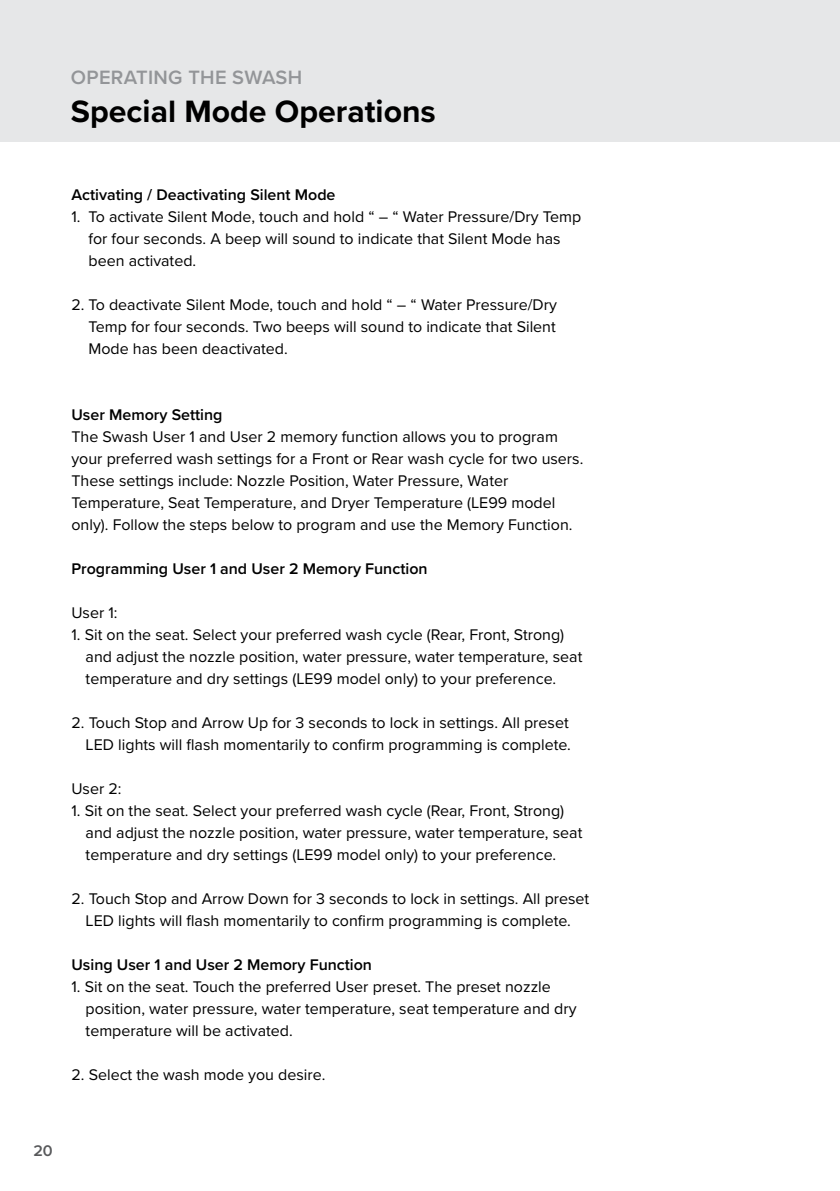
<style>
.page{position:relative;width:840px;height:1191px;background:#fff}
.page>*{position:absolute;margin:0;border:0;box-sizing:border-box;transform-origin:0 0}
.t1{font:700 32px "Proxima Nova";color:#000}
.t2{font:600 20px "Proxima Nova";letter-spacing:.015em;color:#939598}
.t3{font:16px/22px "Proxima Nova";color:#000}
.t4{font:600 16px "Proxima Nova";color:#000}
.t5{font:600 16px "Proxima Nova";color:#58595b}
</style>
<div class="page">
<div style="left:0;top:0;width:839px;height:142px;background:#e6e7e8"></div>
<p class="t2" style="left:71px;top:62px;width:233px">OPERATING THE SWASH</p>
<h1 class="t1" style="left:71px;top:88px;width:366px">Special Mode Operations</h1>
<p class="t4" style="left:71px;top:182px;width:265px">Activating / Deactivating Silent Mode</p>
<p class="t3" style="left:88px;top:205px;width:494px;text-indent:-17px">1. To activate Silent Mode, touch and hold “ – “ Water Pressure/Dry Temp for four seconds. A beep will sound to indicate that Silent Mode has been activated.</p>
<p class="t3" style="left:88px;top:293px;width:469px;text-align:justify;text-indent:-17px">2. To deactivate Silent Mode, touch and hold “ – “ Water Pressure/Dry Temp for four seconds. Two beeps will sound to indicate that Silent Mode has been deactivated.</p>
<p class="t4" style="left:71px;top:402px;width:152px">User Memory Setting</p>
<p class="t3" style="left:71px;top:425px;width:513px">The Swash User 1 and User 2 memory function allows you to program your preferred wash settings for a Front or Rear wash cycle for two users.<br>These settings include: Nozzle Position, Water Pressure, Water Temperature, Seat Temperature, and Dryer Temperature (LE99 model only). Follow the steps below to program and use the Memory Function.</p>
<p class="t4" style="left:71px;top:556px;width:357px">Programming User 1 and User 2 Memory Function</p>
<p class="t3" style="left:71px;top:601px;width:48px">User 1:</p>
<p class="t3" style="left:86px;top:623px;width:498px;text-indent:-14px">1. Sit on the seat. Select your preferred wash cycle (Rear, Front, Strong) and adjust the nozzle position, water pressure, water temperature, seat temperature and dry settings (LE99 model only) to your preference.</p>
<p class="t3" style="left:71px;top:711px;width:501px;text-align:right">2. Touch Stop and Arrow Up for 3 seconds to lock in settings. All preset<br>LED lights will flash momentarily to confirm programming is complete.</p>
<p class="t3" style="left:71px;top:777px;width:52px">User 2:</p>
<p class="t3" style="left:86px;top:799px;width:498px;text-indent:-14px">1. Sit on the seat. Select your preferred wash cycle (Rear, Front, Strong) and adjust the nozzle position, water pressure, water temperature, seat temperature and dry settings (LE99 model only) to your preference.</p>
<p class="t3" style="left:71px;top:887px;width:519px;text-align:center">2. Touch Stop and Arrow Down for 3 seconds to lock in settings. All preset<br>LED lights will flash momentarily to confirm programming is complete.</p>
<p class="t4" style="left:71px;top:952px;width:302px">Using User 1 and User 2 Memory Function</p>
<p class="t3" style="left:86px;top:975px;width:492px;text-indent:-14px">1. Sit on the seat. Touch the preferred User preset. The preset nozzle position, water pressure, water temperature, seat temperature and dry temperature will be activated.</p>
<p class="t3" style="left:71px;top:1063px;width:255px">2. Select the wash mode you desire.</p>
<p class="t5" style="left:33px;top:1139px;width:21px">20</p>
</div>
